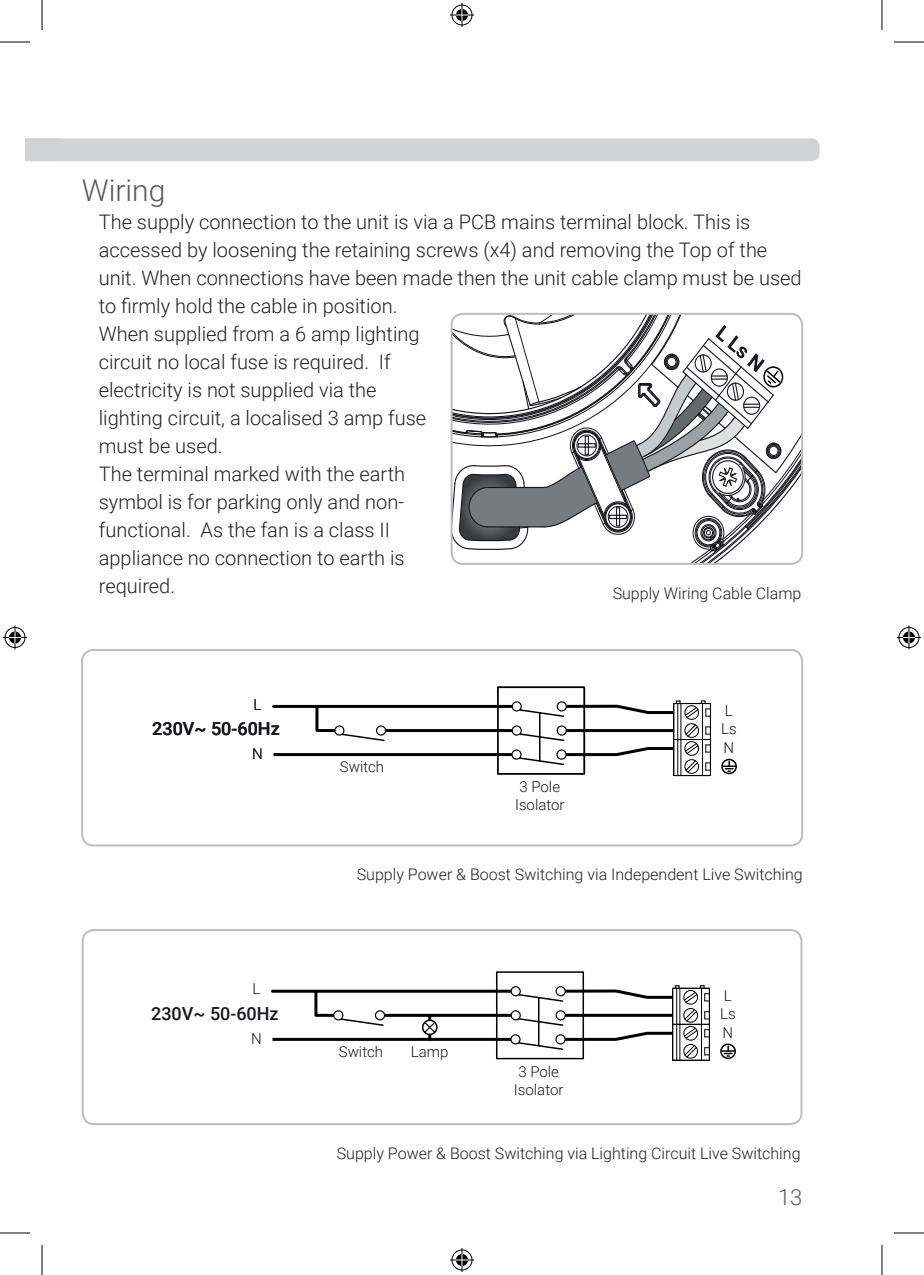
<style>
.page{position:relative;width:924px;height:1275px;background:#fff}
.page>*{position:absolute;margin:0;border:0;box-sizing:border-box;transform-origin:0 0}
.t1{font:300 30px "Roboto";color:#57585a}
.t2{font:300 22px "Roboto";color:#57585a}
.t3{font:300 20px/28px "Roboto";color:#231f20}
.t4{font:500 18px "Roboto";color:#18161b}
.t5{font:300 16px "Roboto";color:#231f20}
.t6{font:300 15px/18px "Roboto";color:#18161b}
</style>
<div class="page">
<svg style="left:722px;top:1046px;width:10px;height:10px"></svg>
<div style="left:719px;top:1043px;width:16px;height:16px;border:2px solid #000001;border-radius:50%"></div>
<hr style="left:272px;top:1038px;width:243px;height:3px;background:#000001">
<hr style="left:272px;top:989px;width:243px;height:3px;background:#000001">
<hr style="left:379px;top:1013px;width:136px;height:3px;background:#000001">
<svg style="left:510px;top:985px;width:199px;height:76px"></svg>
<div style="left:495px;top:971px;width:88px;height:88px;border:2px solid #000001"></div>
<hr style="left:537px;top:997px;width:2px;height:48px;background:#000001">
<svg style="left:313px;top:989px;width:72px;height:37px"></svg>
<hr style="left:428px;top:1015px;width:3px;height:24px;background:#000001">
<div style="left:421px;top:1019px;width:16px;height:16px;border:2px solid #000001;border-radius:50%"></div>
<svg style="left:423px;top:1020px;width:13px;height:14px"></svg>
<div style="left:82px;top:929px;width:720px;height:196px;border:2px solid #bcbdc0;border-radius:11px"></div>
<svg style="left:453px;top:314px;width:348px;height:250px"></svg>
<div style="left:450px;top:313px;width:352px;height:252px;border:2px solid #bcbdc0;border-radius:11px"></div>
<svg style="left:722px;top:761px;width:13px;height:11px"></svg>
<div style="left:721px;top:758px;width:15px;height:16px;border:2px solid #000001;border-radius:50%"></div>
<hr style="left:273px;top:753px;width:243px;height:3px;background:#000001">
<hr style="left:273px;top:705px;width:243px;height:3px;background:#000001">
<hr style="left:380px;top:729px;width:136px;height:3px;background:#000001">
<svg style="left:511px;top:700px;width:199px;height:76px"></svg>
<hr style="left:538px;top:713px;width:2px;height:48px;background:#000001">
<svg style="left:314px;top:704px;width:72px;height:38px"></svg>
<div style="left:497px;top:686px;width:87px;height:88px;border:2px solid #000001"></div>
<div style="left:81px;top:649px;width:721px;height:197px;border:2px solid #bcbdc0;border-radius:11px"></div>
<div style="left:25px;top:138px;width:794px;height:23px;background:#d1d2d4"></div>
<hr style="left:0;top:42px;width:30px;height:1px;background:#000">
<hr style="left:893px;top:42px;width:30px;height:1px;background:#000">
<hr style="left:0;top:1232px;width:30px;height:1px;background:#000">
<hr style="left:893px;top:1232px;width:30px;height:1px;background:#000">
<hr style="left:42px;top:0;width:1px;height:30px;background:#000">
<hr style="left:42px;top:1245px;width:1px;height:30px;background:#000">
<hr style="left:881px;top:0;width:1px;height:30px;background:#000">
<hr style="left:881px;top:1245px;width:1px;height:30px;background:#000">
<svg style="left:450px;top:3px;width:24px;height:24px"></svg>
<svg style="left:450px;top:1248px;width:24px;height:24px"></svg>
<svg style="left:3px;top:625px;width:24px;height:24px"></svg>
<svg style="left:897px;top:625px;width:23px;height:24px"></svg>
<h1 class="t1" style="left:82px;top:169px;width:85px">Wiring</h1>
<p class="t3" style="left:99px;top:207px;width:704px">The supply connection to the unit is via a PCB mains terminal block. This is accessed by loosening the retaining screws (x4) and removing the Top of the unit. When connections have been made then the unit cable clamp must be used to firmly hold the cable in position.<br>When supplied from a 6 amp lighting<br>circuit no local fuse is required. If<br>electricity is not supplied via the<br>lighting circuit, a localised 3 amp fuse<br>must be used.<br>The terminal marked with the earth<br>symbol is for parking only and non-<br>functional. As the fan is a class II<br>appliance no connection to earth is<br>required.</p>
<p class="t6" style="left:252px;top:476px;width:12px">N</p>
<p class="t6" style="left:339px;top:489px;width:46px">Switch</p>
<p class="t5" style="left:612px;top:582px;width:190px">Supply Wiring Cable Clamp</p>
<p class="t6" style="left:253px;top:695px;width:9px">L</p>
<p class="t6" style="left:252px;top:744px;width:12px">N</p>
<p class="t4" style="left:152px;top:716px;width:129px">230V~ 50-60Hz</p>
<p class="t6" style="left:252px;top:979px;width:9px">L</p>
<p class="t4" style="left:151px;top:1001px;width:129px">230V~ 50-60Hz</p>
<p class="t6" style="left:251px;top:1029px;width:12px">N</p>
<p class="t6" style="left:339px;top:757px;width:46px">Switch</p>
<p class="t6" style="left:514px;top:777px;width:51px">3 Pole<br>Isolator</p>
<p class="t6" style="left:720px;top:701px;width:17px">L<br>Ls</p>
<p class="t6" style="left:723px;top:738px;width:12px">N</p>
<p class="t5" style="left:356px;top:863px;width:447px">Supply Power &amp; Boost Switching via Independent Live Switching</p>
<p class="t6" style="left:723px;top:985px;width:9px">L</p>
<p class="t6" style="left:338px;top:1042px;width:46px">Switch</p>
<p class="t6" style="left:411px;top:1042px;width:39px">Lamp</p>
<p class="t6" style="left:513px;top:1061px;width:51px">3 Pole<br>Isolator</p>
<p class="t6" style="left:719px;top:1003px;width:17px;line-height:19.6px">Ls<br>N</p>
<p class="t5" style="left:336px;top:1142px;width:465px">Supply Power &amp; Boost Switching via Lighting Circuit Live Switching</p>
<p class="t2" style="left:777px;top:1181px;width:26px">13</p>
</div>
